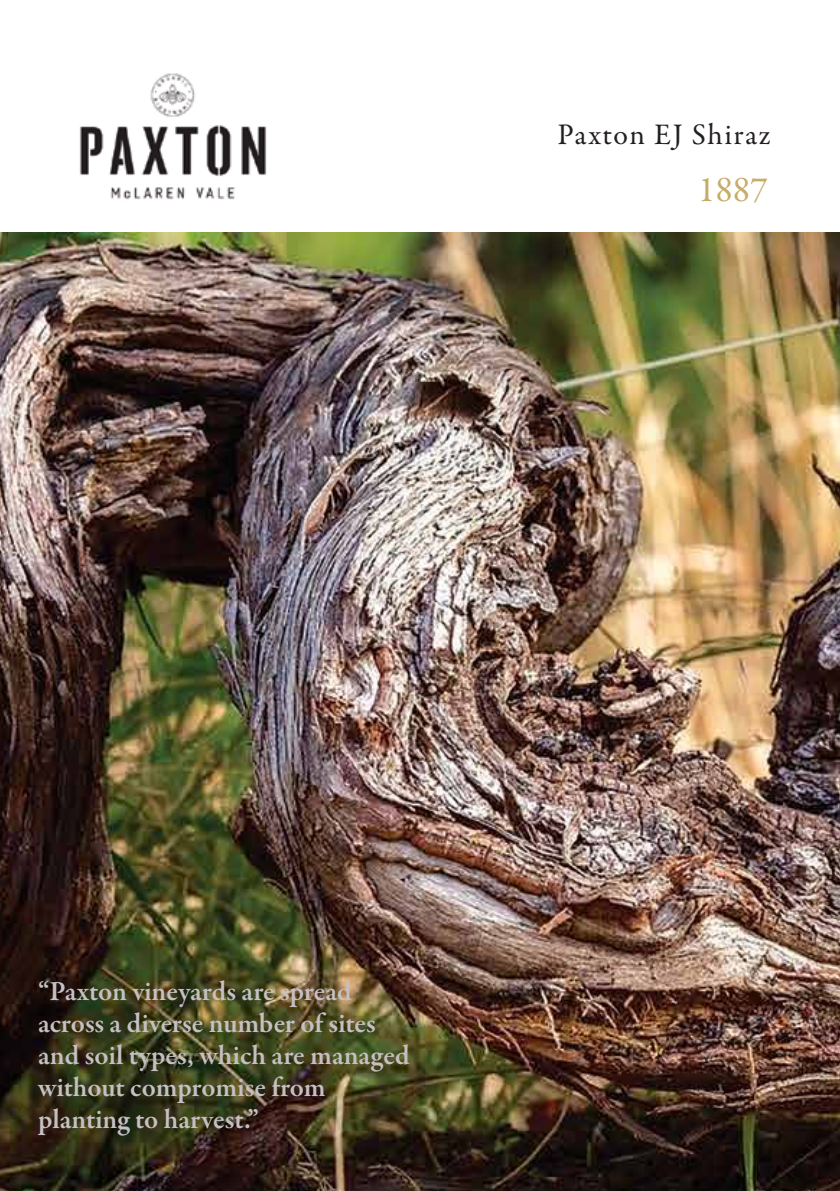
<style>
.page{position:relative;width:840px;height:1191px;background:#fff}
.page>*{position:absolute;margin:0;border:0;box-sizing:border-box;transform-origin:0 0}
.t1{font:36px "Garamond Premr Pro";color:#c7ac68}
.t2{font:30px "Garamond Premr Pro";letter-spacing:.045em;color:#231f20}
.t3{font:600 28px/32px "Garamond Premr Pro";color:#c6c0c3}
</style>
<div class="page">
<img style="left:0;top:232px;width:839px;height:959px">
<img style="left:79px;top:73px;width:188px;height:127px">
<p class="t2" style="left:557px;top:116px;width:214px">Paxton EJ Shiraz</p>
<p class="t1" style="left:697px;top:168px;width:71px">1887</p>
<p class="t3" style="left:38px;top:975px;width:373px">“Paxton vineyards are spread across a diverse number of sites and soil types, which are managed without compromise from planting to harvest.”</p>
</div>
